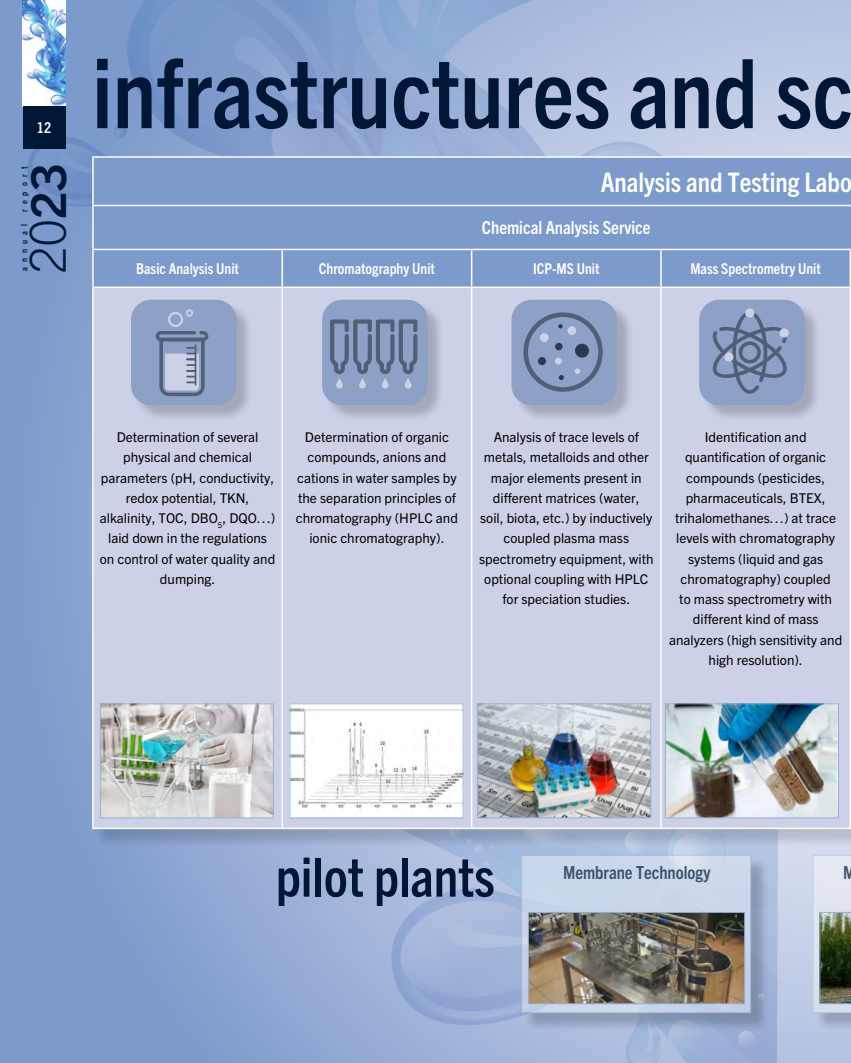
<style>
.page{position:relative;width:851px;height:1063px;background:#fff}
.page>*{position:absolute;margin:0;border:0;box-sizing:border-box;transform-origin:0 0}
.t1{font:700 condensed 96px "Trade Gothic Next LT Pro";color:#001636}
.t2{font:700 condensed 54px "Trade Gothic Next LT Pro";color:#001636}
.t3{font:300 49.65px "Trade Gothic Next LT Pro";color:#001636}
.t4{font:700 condensed 27px "Trade Gothic Next LT Pro";color:#fff}
.t5{font:700 condensed 18px "Trade Gothic Next LT Pro";color:#fff}
.t6{font:700 condensed 18px "Trade Gothic Next LT Pro";color:#3d5267}
.t7{font:700 condensed 15px "Trade Gothic Next LT Pro";color:#fff}
.t8{font:13.5px/20.2px "Trade Gothic Next LT Pro";color:#000;text-align:center}
.t9{font:700 condensed 9px "Trade Gothic Next LT Pro";letter-spacing:.57em;color:#001636}
.s1{font-weight:700;font-size:48.15px}
</style>
<div class="page">
<img style="left:0;top:0;width:850px;height:1063px">
<div style="left:523px;top:857px;width:246px;height:175px;background:#000;opacity:.5"></div>
<div style="left:521px;top:855px;width:229px;height:158px;background:#cad7eb"></div>
<div style="left:521px;top:855px;width:230px;height:158px;border:1px solid #94b3d0"></div>
<div style="left:814px;top:857px;width:36px;height:175px;background:#000;opacity:.5"></div>
<img style="left:530px;top:914px;width:213px;height:88px">
<div style="left:528px;top:912px;width:217px;height:92px;border:1px solid #94b3d0"></div>
<svg style="left:812px;top:855px;width:38px;height:158px;background:#949d97"></svg>
<div style="left:23px;top:106px;width:42px;height:43px;background:#001636"></div>
<div style="left:94px;top:158px;width:756px;height:690px;background:#000;opacity:.15"></div>
<div style="left:94px;top:158px;width:756px;height:129px;background:#7c9acb"></div>
<div style="left:283px;top:288px;width:566px;height:540px;background:#cdd1e8"></div>
<div style="left:93px;top:287px;width:189px;height:541px;background:#cdd1e8"></div>
<hr style="left:92px;top:828px;width:190px;height:1px;background:#fff">
<hr style="left:282px;top:828px;width:189px;height:1px;background:#fff">
<hr style="left:471px;top:828px;width:190px;height:1px;background:#fff">
<hr style="left:661px;top:828px;width:189px;height:1px;background:#fff">
<hr style="left:281px;top:288px;width:2px;height:540px;background:#fff">
<hr style="left:471px;top:288px;width:1px;height:540px;background:#fff">
<hr style="left:92px;top:288px;width:2px;height:540px;background:#fff">
<hr style="left:92px;top:156px;width:190px;height:2px;background:#fff">
<hr style="left:92px;top:158px;width:2px;height:47px;background:#fff">
<hr style="left:282px;top:156px;width:189px;height:2px;background:#fff">
<hr style="left:471px;top:156px;width:190px;height:2px;background:#fff">
<hr style="left:661px;top:156px;width:189px;height:2px;background:#fff">
<hr style="left:92px;top:205px;width:190px;height:1px;background:#fff">
<hr style="left:92px;top:206px;width:2px;height:43px;background:#fff">
<hr style="left:282px;top:205px;width:189px;height:1px;background:#fff">
<hr style="left:471px;top:205px;width:190px;height:1px;background:#fff">
<hr style="left:661px;top:205px;width:189px;height:1px;background:#fff">
<hr style="left:92px;top:249px;width:190px;height:1px;background:#fff">
<hr style="left:282px;top:249px;width:189px;height:1px;background:#fff">
<hr style="left:471px;top:249px;width:190px;height:1px;background:#fff">
<hr style="left:661px;top:249px;width:189px;height:1px;background:#fff">
<hr style="left:92px;top:287px;width:190px;height:1px;background:#fff">
<hr style="left:282px;top:287px;width:189px;height:1px;background:#fff">
<hr style="left:471px;top:287px;width:190px;height:1px;background:#fff">
<hr style="left:661px;top:287px;width:189px;height:1px;background:#fff">
<hr style="left:849px;top:250px;width:1px;height:37px;background:#fff">
<hr style="left:660px;top:288px;width:1px;height:540px;background:#fff">
<hr style="left:849px;top:288px;width:1px;height:540px;background:#fff">
<hr style="left:92px;top:250px;width:2px;height:37px;background:#fff">
<hr style="left:281px;top:250px;width:2px;height:37px;background:#fff">
<hr style="left:471px;top:250px;width:1px;height:37px;background:#fff">
<hr style="left:660px;top:250px;width:1px;height:37px;background:#fff">
<img style="left:102px;top:706px;width:170px;height:110px">
<div style="left:100px;top:704px;width:174px;height:114px;border:1px solid #94b3d0"></div>
<img style="left:291px;top:706px;width:170px;height:110px">
<div style="left:289px;top:704px;width:174px;height:114px;border:1px solid #94b3d0"></div>
<img style="left:479px;top:706px;width:170px;height:110px">
<div style="left:477px;top:704px;width:174px;height:114px;border:1px solid #94b3d0"></div>
<img style="left:667px;top:706px;width:169px;height:110px">
<div style="left:665px;top:704px;width:173px;height:114px;border:1px solid #94b3d0"></div>
<div style="left:133px;top:302px;width:120px;height:120px;background:#000;opacity:.25"></div>
<div style="left:131px;top:300px;width:105px;height:105px;background:#8da1c6;border-radius:20px"></div>
<svg style="left:156px;top:309px;width:52px;height:87px"></svg>
<div style="left:324px;top:302px;width:120px;height:120px;background:#000;opacity:.25"></div>
<div style="left:322px;top:300px;width:105px;height:105px;background:#8da1c6;border-radius:20px"></div>
<svg style="left:330px;top:319px;width:87px;height:70px"></svg>
<div style="left:513px;top:302px;width:121px;height:120px;background:#000;opacity:.25"></div>
<div style="left:511px;top:300px;width:106px;height:105px;background:#8da1c6;border-radius:20px"></div>
<svg style="left:523px;top:312px;width:79px;height:80px"></svg>
<div style="left:701px;top:302px;width:120px;height:120px;background:#000;opacity:.25"></div>
<div style="left:699px;top:300px;width:105px;height:105px;background:#8da1c6;border-radius:20px"></div>
<svg style="left:712px;top:313px;width:76px;height:81px"></svg>
<svg style="left:779px;top:328px;width:9px;height:10px"></svg>
<svg style="left:724px;top:352px;width:9px;height:10px"></svg>
<svg style="left:745px;top:308px;width:9px;height:10px"></svg>
<p class="t7" style="left:37px;top:118px;width:16px">12</p>
<h1 class="t1" style="left:92px;top:28px;width:762px">infrastructures and sc</h1>
<p class="t9" style="left:18px;top:212px;width:47px;rotate:-90deg">report</p>
<h3 class="t3" style="left:13px;top:274px;width:112px;rotate:-90deg">20<span class="s1">23</span></h3>
<h3 class="t4" style="left:600px;top:163px;width:253px">Analysis and Testing Labo</h3>
<h3 class="t5" style="left:482px;top:216px;width:170px">Chemical Analysis Service</h3>
<p class="t9" style="left:18px;top:271px;width:49px;rotate:-90deg">annual</p>
<p class="t7" style="left:136px;top:258px;width:104px">Basic Analysis Unit</p>
<p class="t7" style="left:319px;top:258px;width:118px">Chromatography Unit</p>
<p class="t7" style="left:533px;top:258px;width:68px">ICP-MS Unit</p>
<p class="t7" style="left:690px;top:258px;width:132px">Mass Spectrometry Unit</p>
<p class="t8" style="left:100px;top:426px;width:177px">Determination of several physical and chemical parameters (pH, conductivity, redox potential, TKN, alkalinity, TOC, DBO<sub>5</sub>, DQO…) laid down in the regulations on control of water quality and dumping.</p>
<p class="t8" style="left:296px;top:426px;width:163px">Determination of organic compounds, anions and cations in water samples by the separation principles of chromatography (HPLC and ionic chromatography).</p>
<p class="t8" style="left:479px;top:426px;width:176px">Analysis of trace levels of metals, metalloids and other major elements present in different matrices (water,<br>soil, biota, etc.) by inductively coupled plasma mass spectrometry equipment, with optional coupling with HPLC for speciation studies.</p>
<p class="t8" style="left:669px;top:426px;width:175px">Identification and quantification of organic compounds (pesticides, pharmaceuticals, BTEX, trihalomethanes…) at trace levels with chromatography systems (liquid and gas chromatography) coupled<br>to mass spectrometry with different kind of mass analyzers (high sensitivity and high resolution).</p>
<h2 class="t2" style="left:276px;top:840px;width:220px">pilot plants</h2>
<h3 class="t6" style="left:563px;top:861px;width:149px">Membrane Technology</h3>
<h3 class="t6" style="left:843px;top:861px;width:14px">M</h3>
</div>
